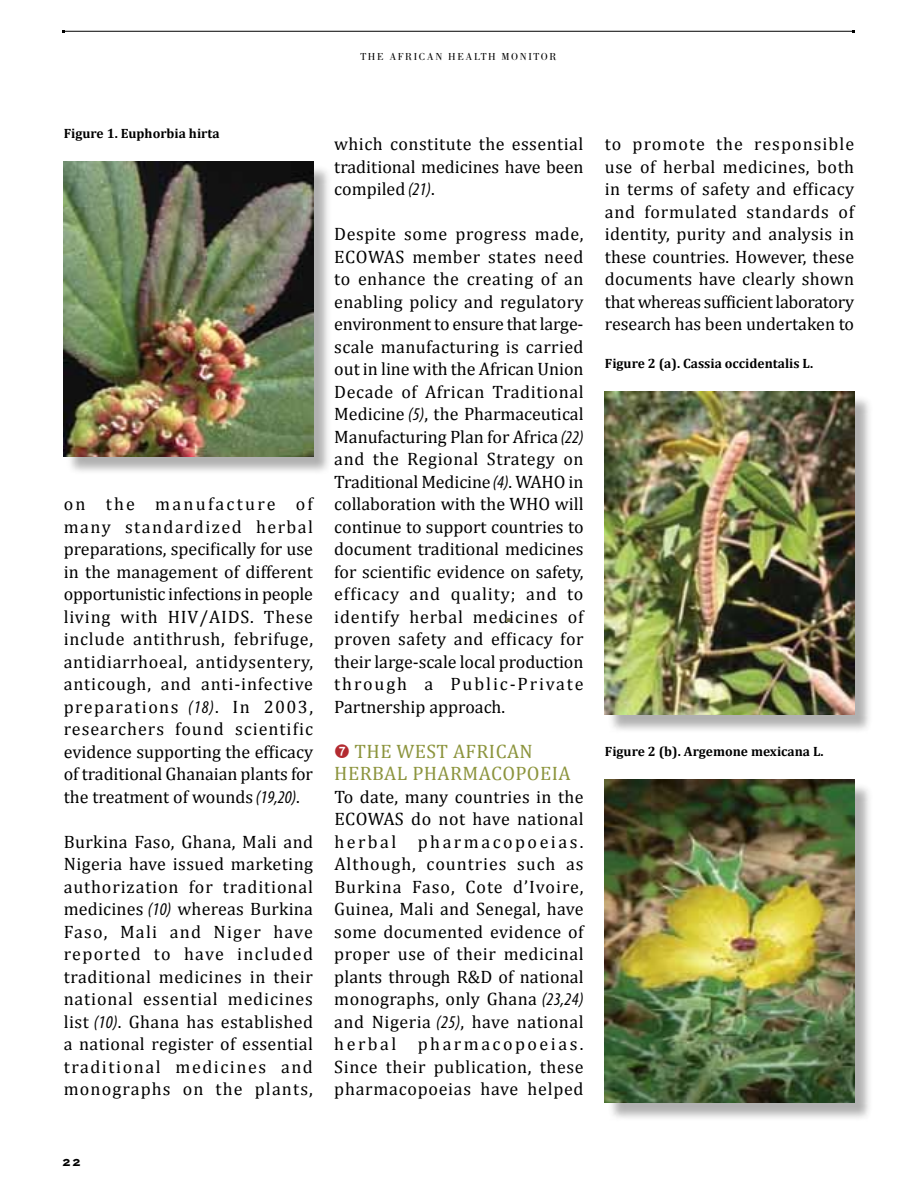
<style>
.page{position:relative;width:918px;height:1188px;background:#fff}
.page>*{position:absolute;margin:0;border:0;box-sizing:border-box;transform-origin:0 0}
.t1{font:19.5px/22.5px "Cambria";letter-spacing:.02em;color:#8c943d}
.t2{font:18px/22.5px "Cambria";letter-spacing:.02em;color:#000;text-align:justify}
.t3{font:700 13.5px "Cambria";color:#000}
.t4{font:700 13.5px "Copperplate";color:#000}
.t5{font:10.5px "Bodoni";letter-spacing:.15em;color:#000}
.s1{font-family:"Myriad Pro";font-style:italic;font-stretch:condensed}
</style>
<div class="page">
<div style="left:66px;top:164px;width:266px;height:311px;background:#000;opacity:.31"></div>
<img style="left:64px;top:162px;width:249px;height:294px">
<div style="left:607px;top:394px;width:266px;height:339px;background:#000;opacity:.31"></div>
<img style="left:605px;top:391px;width:249px;height:324px">
<div style="left:607px;top:782px;width:266px;height:340px;background:#000;opacity:.31"></div>
<img style="left:605px;top:780px;width:249px;height:323px">
<svg style="left:507px;top:619px;width:4px;height:3px"></svg>
<hr style="left:64px;top:31px;width:789px;height:1px;background:#000">
<p class="t5" style="left:361px;top:51px;width:197px">THE AFRICAN HEALTH MONITOR</p>
<p class="t3" style="left:64px;top:125px;width:157px">Figure 1. Euphorbia hirta</p>
<p class="t2" style="left:64px;top:493px;width:252px">on the manufacture of many standardized herbal preparations, specifically for use in the management of different opportunistic infections in people living with HIV /AID</p>
<p class="t2" style="left:64px;top:605px;width:251px;text-indent:177px">S. These include antithrush, febrifuge, antidiarrhoeal, antidysentery, anticough, and anti-infective preparations <span class="s1">(18)</span>. In 2003, researchers found scientific evidence supporting the efficacy of traditional Ghanaian plants for the treatment of wounds <span class="s1">(19,20)</span>.</p>
<p class="t2" style="left:64px;top:830px;width:251px">Burkina Faso, Ghana, Mali and Nigeria have issued marketing authorization for traditional medicines <span class="s1">(10)</span> whereas Burkina Faso, Mali and Niger have reported to have included traditional medicines in their national essential medicines list <span class="s1">(10)</span>. Ghana has established a national register of essential traditional medicines and monographs on the plants,</p>
<p class="t2" style="left:334px;top:133px;width:251px">which constitute the essential traditional medicines have been compiled <span class="s1">(21)</span>.</p>
<p class="t2" style="left:334px;top:223px;width:252px">Despite some progress made, ECO WAS member states need to enhance the creating of an enabling policy and regulatory environment to ensure that large&shy;scale manufacturing is carried out in line with the African Union Decade of African Traditional Medicine <span class="s1">(5)</span>, the Pharmaceutical Manufacturing Plan for Africa <span class="s1">(22) </span>and the Regional Strategy on Traditional Medicine <span class="s1">(4)</span>. WAHO in collaboration with the WHO will continue to support countries to document traditional medicines for scientific evidence on safety, efficacy and quality; and to identify herbal medicines of proven safety and efficacy for their large-scale local production through a Public-Private Partnership approach.</p>
<p class="t1" style="left:355px;top:740px;width:5px">The</p>
<p class="t1" style="left:334px;top:740px;width:238px;text-indent:62px">Wes t African<br>Herbal Ph armacopoeia</p>
<p class="t2" style="left:334px;top:785px;width:252px">To date, many countries in the ECO WAS do not have national herbal pharmacopoeias.<br>Although, countries such as Burkina Faso, Cote d’Ivoire, Guinea, Mali and Senegal, have some documented evidence of proper use of their medicinal plants through R&amp;D of national monographs, only Ghana <span class="s1">(23,24) </span>and Nigeria <span class="s1">(25)</span>, have national herbal pharmacopoeias.<br>Since their publication, these pharmacopoeias have helped</p>
<p class="t2" style="left:605px;top:133px;width:252px">to promote the responsible use of herbal medicines, both in terms of safety and efficacy and formulated standards of identity, purity and analysis in these countries. However, these documents have clearly shown that whereas sufficient laboratory research has been undertaken to</p>
<p class="t3" style="left:605px;top:355px;width:210px">Figure 2 (a). Cassia occidentalis L.</p>
<p class="t3" style="left:605px;top:743px;width:220px">Figure 2 (b). Argemone mexicana L.</p>
<p class="t4" style="left:62px;top:1153px;width:20px">22</p>
</div>
